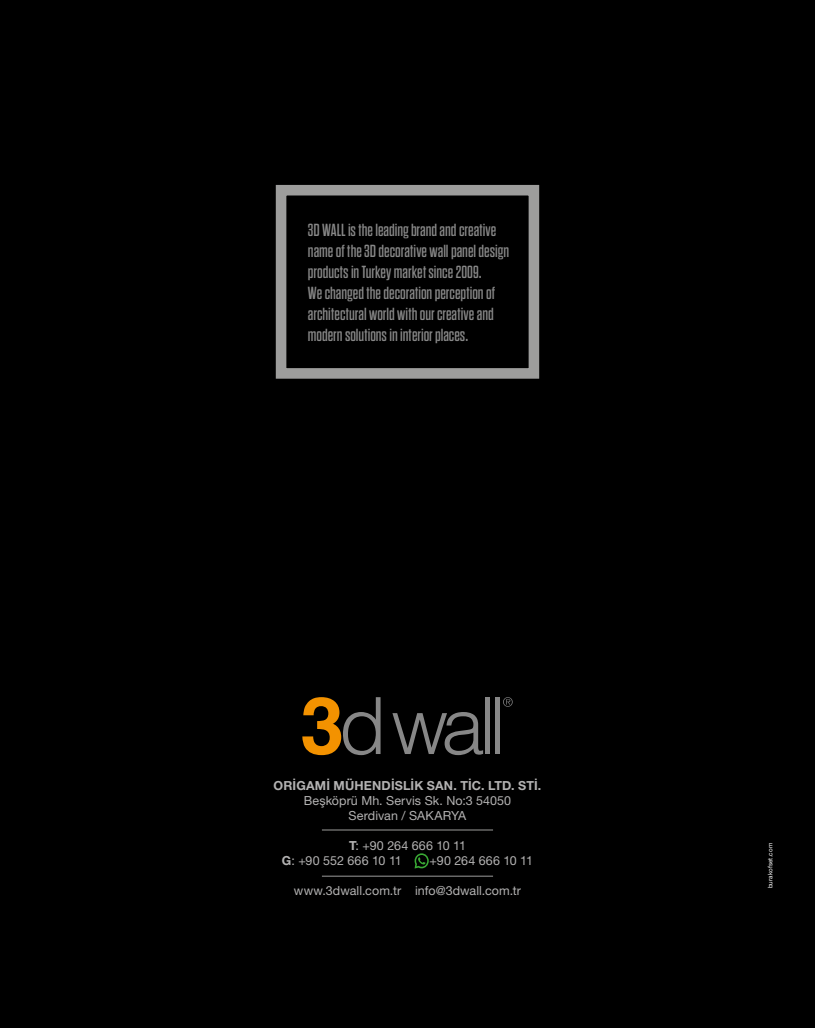
<style>
.page{position:relative;width:815px;height:1028px;background:#000}
.page>*{position:absolute;margin:0;border:0;box-sizing:border-box;transform-origin:0 0}
.t1{font:17.5px/21px "Dharma Gothic E";color:#878787}
.t2{font:12.5px/15px "Helvetica Neue CE";letter-spacing:.005em;color:#b3b2b2;text-align:center}
.t3{font:700 12.5px "Helvetica Neue CE";letter-spacing:.01em;color:#b3b2b2}
.t4{font:6.25px "Helvetica Neue CE";letter-spacing:.025em;color:#fff}
.s1{font-weight:700}
</style>
<div class="page">
<div style="left:276px;top:185px;width:263px;height:194px;border:11px solid #9d9d9c"></div>
<svg style="left:392px;top:712px;width:91px;height:43px"></svg>
<div style="left:485px;top:697px;width:5px;height:57px;background:#878787"></div>
<div style="left:495px;top:697px;width:5px;height:57px;background:#878787"></div>
<svg style="left:503px;top:697px;width:10px;height:9px"></svg>
<svg style="left:302px;top:697px;width:79px;height:58px"></svg>
<svg style="left:415px;top:853px;width:14px;height:15px"></svg>
<hr style="left:322px;top:876px;width:171px;height:1px;background:#9d9d9c">
<hr style="left:322px;top:829px;width:171px;height:1px;background:#9d9d9c">
<p class="t1" style="left:308px;top:220px;width:203px">3D WALL is the leading brand and creative name of the 3D decorative wall panel design products in Turkey market since 2009.<br>We changed the decoration perception of architectural world with our creative and modern solutions in interior places.</p>
<p class="t3" style="left:274px;top:778px;width:269px">ORİGAMİ MÜHENDİSLİK SAN. TİC. LTD. STİ.</p>
<p class="t2" style="left:304px;top:793px;width:209px">Beşköprü Mh. Servis Sk. No:3 54050<br>Serdivan / SAKARYA</p>
<p class="t2" style="left:282px;top:838px;width:185px;text-align:left;text-indent:67px"><span class="s1">T</span>: +90 264 666 10 11<br><span class="s1">G</span>: +90 552 666 10 11</p>
<p class="t2" style="left:430px;top:853px;width:105px">+90 264 666 10 11</p>
<p class="t2" style="left:294px;top:883px;width:229px">www.3dwall.com.tr info@3dwall.com.tr</p>
<p class="t4" style="left:766px;top:888px;width:47px;rotate:-90deg">burakofset.com</p>
</div>
